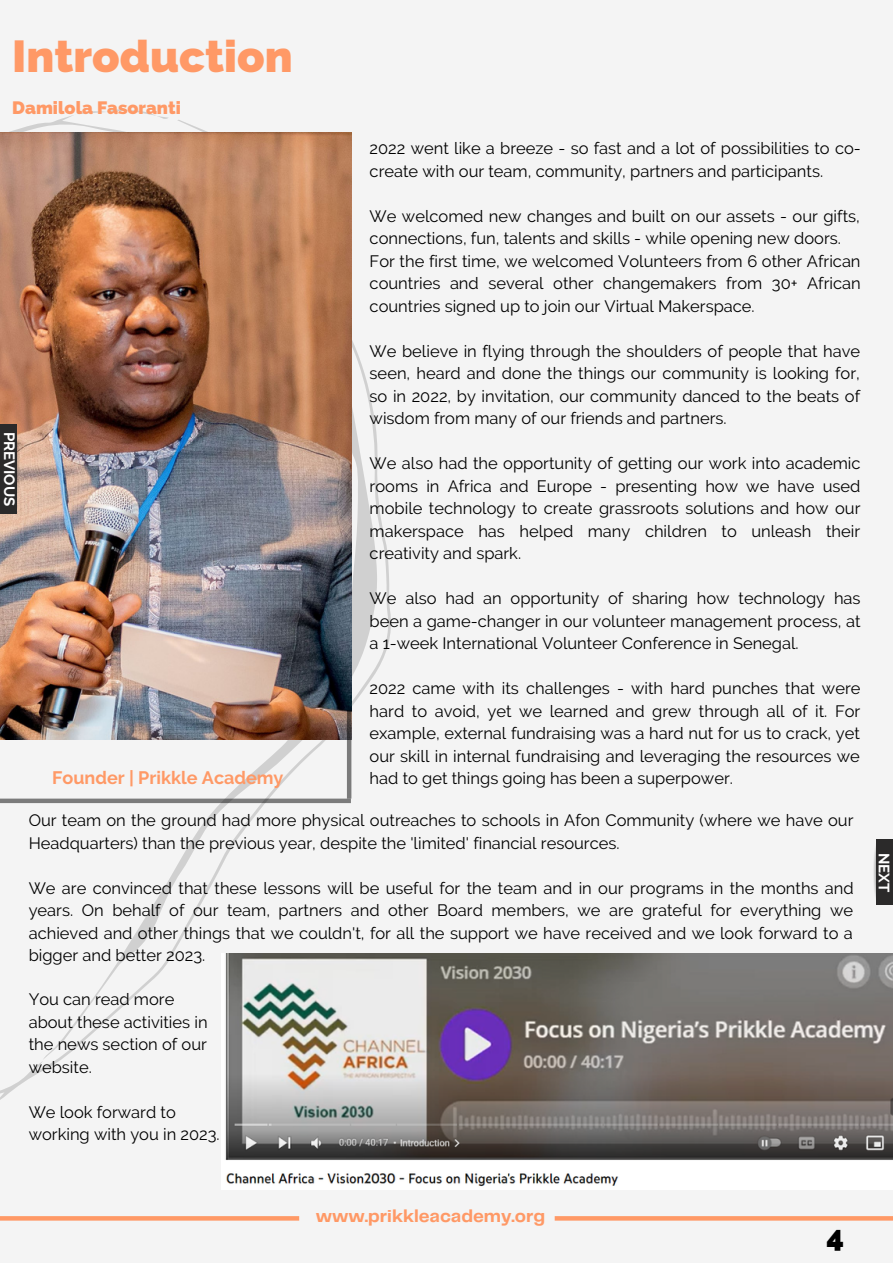
<style>
.page{position:relative;width:893px;height:1264px;background:#fff}
.page>*{position:absolute;margin:0;border:0;box-sizing:border-box;transform-origin:0 0}
.t1{font:800 45px "Raleway";color:#f96}
.t2{font:800 30px "Raleway";color:#000}
.t3{font:700 18px "Raleway";color:#f96}
.t4{font:700 18px "Telegraf";color:#f96}
.t5{font:800 18px "Raleway";color:#f96}
.t6{font:16.5px/22.5px "Raleway";color:#000}
.t7{font:700 15px "Raleway";color:#fff}
</style>
<div class="page">
<div style="left:0;top:0;width:892px;height:1262px;background:#f4f4f4"></div>
<svg style="left:0;top:109px;width:391px;height:991px"></svg>
<img style="left:0;top:132px;width:351px;height:607px">
<div style="left:0;top:798px;width:351px;height:5px;background:#7b7b7b"></div>
<svg style="left:347px;top:709px;width:4px;height:89px"></svg>
<img style="left:221px;top:953px;width:671px;height:236px">
<svg style="left:0;top:1216px;width:299px;height:4px"></svg>
<svg style="left:554px;top:1216px;width:338px;height:4px"></svg>
<img style="left:873px;top:846px;width:3px;height:52px">
<div style="left:876px;top:839px;width:16px;height:66px;background:#2b2a2a"></div>
<img style="left:8px;top:422px;width:17px;height:93px">
<div style="left:0;top:424px;width:16px;height:89px;background:#2b2a2a"></div>
<h1 class="t1" style="left:12px;top:30px;width:282px">Introduction</h1>
<p class="t5" style="left:12px;top:97px;width:170px">Damilola Fasoranti</p>
<p class="t7" style="left:18px;top:431px;width:76px;rotate:90deg">PREVIOUS</p>
<p class="t6" style="left:369px;top:137px;width:492px">2022 went like a breeze - so fast and a lot of possibilities to co&shy;create with our team, community, partners and participants.</p>
<p class="t6" style="left:369px;top:205px;width:492px">We welcomed new changes and built on our assets - our gifts, connections, fun, talents and skills - while opening new doors.<br>For the first time, we welcomed Volunteers from 6 other African countries and several other changemakers from 30+ African countries signed up to join our Virtual Makerspace.</p>
<p class="t6" style="left:369px;top:339px;width:492px;text-align:justify">We believe in flying through the shoulders of people that have seen, heard and done the things our community is looking for, so in 2022, by invitation, our community danced to the beats of wisdom from many of our friends and partners.</p>
<p class="t6" style="left:369px;top:452px;width:492px;text-align:justify">We also had the opportunity of getting our work into academic rooms in Africa and Europe - presenting how we have used mobile technology to create grassroots solutions and how our makerspace has helped many children to unleash their creativity and spark.</p>
<p class="t6" style="left:369px;top:587px;width:492px;text-align:justify">We also had an opportunity of sharing how technology has been a game-changer in our volunteer management process, at a 1-week International Volunteer Conference in Senegal.</p>
<p class="t6" style="left:369px;top:677px;width:492px;text-align:justify">2022 came with its challenges - with hard punches that were hard to avoid, yet we learned and grew through all of it. For example, external fundraising was a hard nut for us to crack, yet our skill in internal fundraising and leveraging the resources we had to get things going has been a superpower.</p>
<p class="t3" style="left:52px;top:767px;width:233px">Founder | Prikkle Academy</p>
<p class="t6" style="left:29px;top:809px;width:826px">Our team on the ground had more physical outreaches to schools in Afon Community (where we have our<br>Headquarters) than the previous year, despite the 'limited' financial resources.</p>
<p class="t6" style="left:29px;top:876px;width:826px;text-align:justify">We are convinced that these lessons will be useful for the team and in our programs in the months and years. On behalf of our team, partners and other Board members, we are grateful for everything we achieved and other things that we couldn't, for all the support we have received and we look forward to a bigger and better 2023.</p>
<p class="t6" style="left:29px;top:988px;width:180px">You can read more about these activities in the news section of our website.</p>
<p class="t6" style="left:29px;top:1100px;width:192px">We look forward to working with you in 2023.</p>
<p class="t7" style="left:892px;top:852px;width:41px;rotate:90deg">NEXT</p>
<p class="t4" style="left:316px;top:1207px;width:231px">www.prikkleacademy.org</p>
<h2 class="t2" style="left:826px;top:1219px;width:19px">4</h2>
</div>
